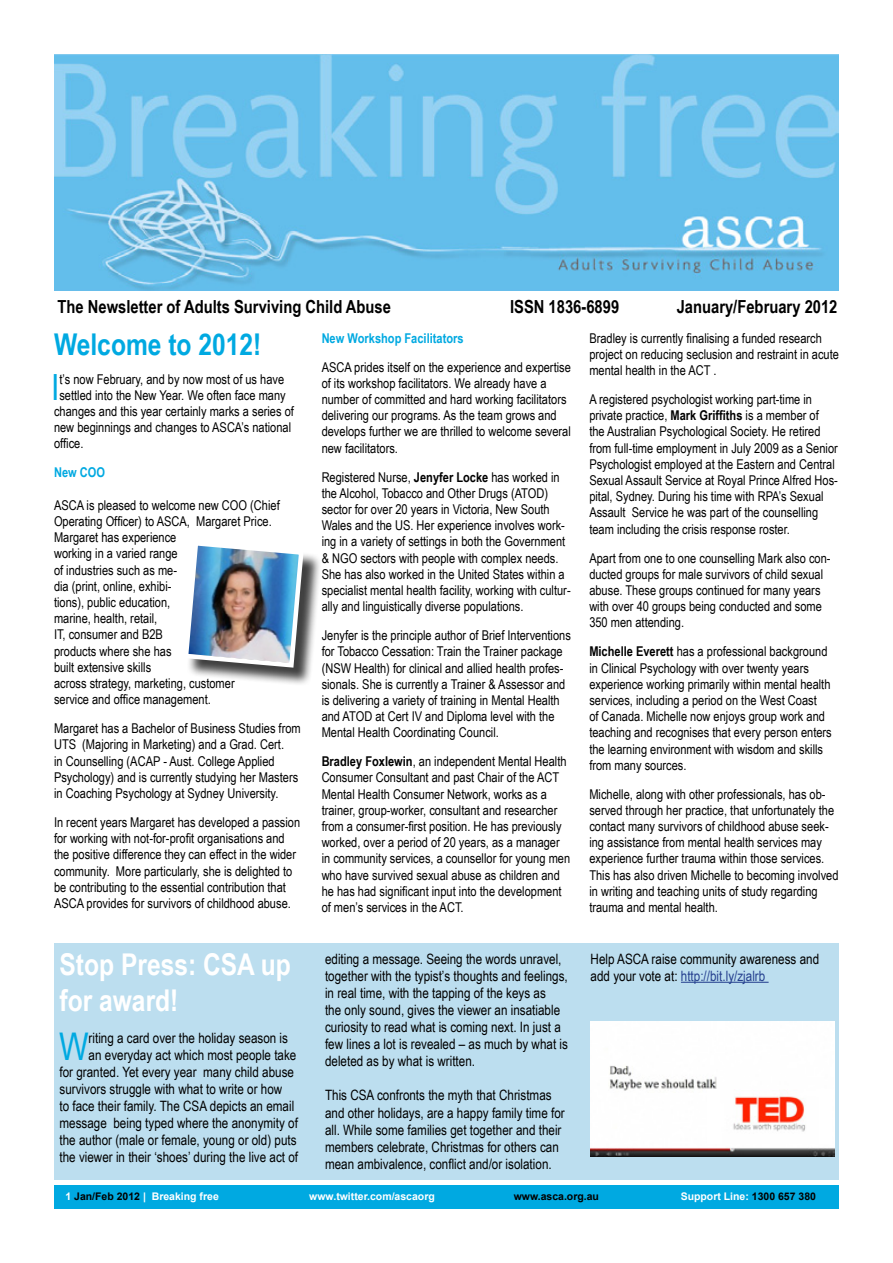
<style>
.page{position:relative;width:893px;height:1263px;background:#fff}
.page>*{position:absolute;margin:0;border:0;box-sizing:border-box;transform-origin:0 0}
.t1{font:38.1px "Arial Narrow";color:#00a9e1}
.t2{font:36.15px "Arial Narrow";color:#00a9e1}
.t3{font:700 30px/36px "Arial Narrow";color:#fff}
.t4{font:700 30px "Arial Narrow";color:#00a9e1}
.t5{font:700 18px "Arial Narrow";color:#000}
.t6{font:14.25px/17.1px "Arial Narrow";color:#000}
.t7{font:13.5px/16.2px "Arial Narrow";color:#000}
.t8{font:700 13.5px "Arial Narrow";color:#00a9e1}
.t9{font:700 10.5px "Arial";color:#fff}
.t10{font:700 10.5px "Arial";color:#000}
.s1{font-weight:700}
.s2{color:#25408f}
.s3{color:#000}
</style>
<div class="page">
<div style="left:54px;top:1185px;width:785px;height:24px;background:#00a9e1"></div>
<div style="left:54px;top:944px;width:785px;height:236px;background:#bcdeef"></div>
<img style="left:54px;top:54px;width:785px;height:236px">
<div style="left:186px;top:544px;width:136px;height:141px;background:#000;opacity:.75"></div>
<img style="left:186px;top:544px;width:120px;height:126px">
<hr style="left:681px;top:982px;width:88px;height:1px;background:#25408f">
<img style="left:591px;top:1021px;width:244px;height:136px">
<img style="left:708px;top:1089px;width:123px;height:54px">
<h3 class="t5" style="left:57px;top:293px;width:335px">The Newsletter of Adults Surviving Child Abuse</h3>
<h3 class="t5" style="left:510px;top:293px;width:111px">ISSN 1836-6899</h3>
<h3 class="t5" style="left:677px;top:293px;width:162px">January/February 2012</h3>
<h3 class="t4" style="left:54px;top:321px;width:209px">Welcome to 2012!</h3>
<h2 class="t2" style="left:51px;top:360px;width:10px">I</h2>
<p class="t7" style="left:59px;top:370px;width:226px">t’s now February, and by now most of us have</p>
<p class="t7" style="left:589px;top:329px;width:251px">Bradley is currently finalising a funded research project on reducing seclusion and restraint in acute mental health in the ACT .</p>
<p class="t7" style="left:589px;top:391px;width:250px">A registered psychologist working part-time in private practice, <span class="s1">Mark Griffiths</span> is a member of<br>the Australian Psychological Society. He retired from full-time employment in July 2009 as a Senior Psychologist employed at the Eastern and Central Sexual Assault Service at Royal Prince Alfred Hos&shy;pital, Sydney. During his time with RPA’s Sexual Assault Service he was part of the counselling team including the crisis response roster.</p>
<p class="t7" style="left:589px;top:549px;width:243px">Apart from one to one counselling Mark also con&shy;ducted groups for male survivors of child sexual abuse. These groups continued for many years with over 40 groups being conducted and some 350 men attending.</p>
<p class="t7" style="left:589px;top:643px;width:244px"><span class="s1">Michelle Everett</span> has a professional background in Clinical Psychology with over twenty years experience working primarily within mental health services, including a period on the West Coast<br>of Canada. Michelle now enjoys group work and teaching and recognises that every person enters the learning environment with wisdom and skills from many sources.</p>
<p class="t7" style="left:589px;top:785px;width:251px">Michelle, along with other professionals, has ob&shy;served through her practice, that unfortunately the contact many survivors of childhood abuse seek&shy;ing assistance from mental health services may experience further trauma within those services.<br>This has also driven Michelle to becoming involved in writing and teaching units of study regarding trauma and mental health.</p>
<p class="t8" style="left:322px;top:328px;width:143px">New Workshop Facilitators</p>
<p class="t7" style="left:322px;top:358px;width:251px">ASCA prides itself on the experience and expertise of its workshop facilitators. We already have a number of committed and hard working facilitators delivering our programs. As the team grows and develops further we are thrilled to welcome several new facilitators.</p>
<p class="t7" style="left:322px;top:468px;width:251px">Registered Nurse, <span class="s1">Jenyfer Locke</span> has worked in the Alcohol, Tobacco and Other Drugs (ATOD) sector for over 20 years in Victoria, New South Wales and the US. Her experience involves work&shy;ing in a variety of settings in both the Government &amp; NGO sectors with people with complex needs.<br>She has also worked in the United States within a specialist mental health facility, working with cultur&shy;ally and linguistically diverse populations.</p>
<p class="t7" style="left:322px;top:627px;width:251px">Jenyfer is the principle author of Brief Interventions for Tobacco Cessation: Train the Trainer package (NSW Health) for clinical and allied health profes&shy;sionals. She is currently a Trainer &amp; Assessor and is delivering a variety of training in Mental Health and ATOD at Cert IV and Diploma level with the Mental Health Coordinating Council.</p>
<p class="t7" style="left:322px;top:753px;width:250px"><span class="s1">Bradley Foxlewin</span>, an independent Mental Health Consumer Consultant and past Chair of the ACT Mental Health Consumer Network, works as a trainer, group-worker, consultant and researcher from a consumer-first position. He has previously worked, over a period of 20 years, as a manager in community services, a counsellor for young men who have survived sexual abuse as children and he has had significant input into the development of men’s services in the ACT.</p>
<p class="t7" style="left:59px;top:386px;width:228px">settled into the New Year. We often face many</p>
<p class="t7" style="left:54px;top:403px;width:241px">changes and this year certainly marks a series of</p>
<p class="t7" style="left:54px;top:419px;width:239px">new beginnings and changes to ASCA’s national</p>
<p class="t7" style="left:54px;top:435px;width:31px">office.</p>
<p class="t8" style="left:54px;top:462px;width:53px">New COO</p>
<p class="t7" style="left:54px;top:496px;width:227px">ASCA is pleased to welcome new COO (Chief<br>Operating Officer) to ASCA, Margaret Price.<br>Margaret has experience<br>working in a varied range<br>of industries such as me-<br>dia (print, online, exhibi-<br>tions), public education,<br>marine, health, retail,<br>IT, consumer and B2B<br>products where she has<br>built extensive skills<br>across strategy, marketing, customer<br>service and office management.</p>
<p class="t7" style="left:54px;top:720px;width:248px">Margaret has a Bachelor of Business Studies from UTS (Majoring in Marketing) and a Grad. Cert.<br>in Counselling (ACAP - Aust. College Applied Psychology) and is currently studying her Masters in Coaching Psychology at Sydney University.</p>
<p class="t7" style="left:54px;top:813px;width:248px">In recent years Margaret has developed a passion for working with not-for-profit organisations and the positive difference they can effect in the wider community. More particularly, she is delighted to be contributing to the essential contribution that ASCA provides for survivors of childhood abuse.</p>
<h3 class="t3" style="left:60px;top:945px;width:233px">Stop Press: CSA up for award!</h3>
<h1 class="t1" style="left:59px;top:1018px;width:31px">W</h1>
<p class="t6" style="left:89px;top:1028px;width:201px">riting a card over the holiday season is</p>
<p class="t6" style="left:89px;top:1045px;width:209px">an everyday act which most people take</p>
<p class="t6" style="left:60px;top:1063px;width:236px">for granted. Yet every year many child abuse</p>
<p class="t6" style="left:60px;top:1080px;width:224px">survivors struggle with what to write or how</p>
<p class="t6" style="left:60px;top:1097px;width:236px">to face their family. The CSA depicts an email</p>
<p class="t6" style="left:60px;top:1114px;width:240px">message being typed where the anonymity of</p>
<p class="t6" style="left:60px;top:1131px;width:239px">the author (male or female, young or old) puts</p>
<p class="t6" style="left:60px;top:1148px;width:240px">the viewer in their ‘shoes’ during the live act of</p>
<p class="t6" style="left:325px;top:949px;width:244px">editing a message. Seeing the words unravel, together with the typist’s thoughts and feelings, in real time, with the tapping of the keys as<br>the only sound, gives the viewer an insatiable curiosity to read what is coming next. In just a few lines a lot is revealed – as much by what is deleted as by what is written.</p>
<p class="t6" style="left:325px;top:1086px;width:241px">This CSA confronts the myth that Christmas and other holidays, are a happy family time for all. While some families get together and their members celebrate, Christmas for others can mean ambivalence, conflict and/or isolation.</p>
<p class="t6" style="left:591px;top:949px;width:230px">Help ASCA raise community awareness and add your vote at: <span class="s2">http://bit.ly/zjalrb</span></p>
<p class="t9" style="left:65px;top:1189px;width:155px">1 <span class="s3">Jan/Feb 2012</span> | Breaking free</p>
<p class="t9" style="left:309px;top:1189px;width:127px">www.twitter.com/ascaorg</p>
<p class="t10" style="left:514px;top:1189px;width:87px">www.asca.org.au</p>
<p class="t9" style="left:681px;top:1189px;width:137px">Support Line: <span class="s3">1300 657 380</span></p>
</div>
